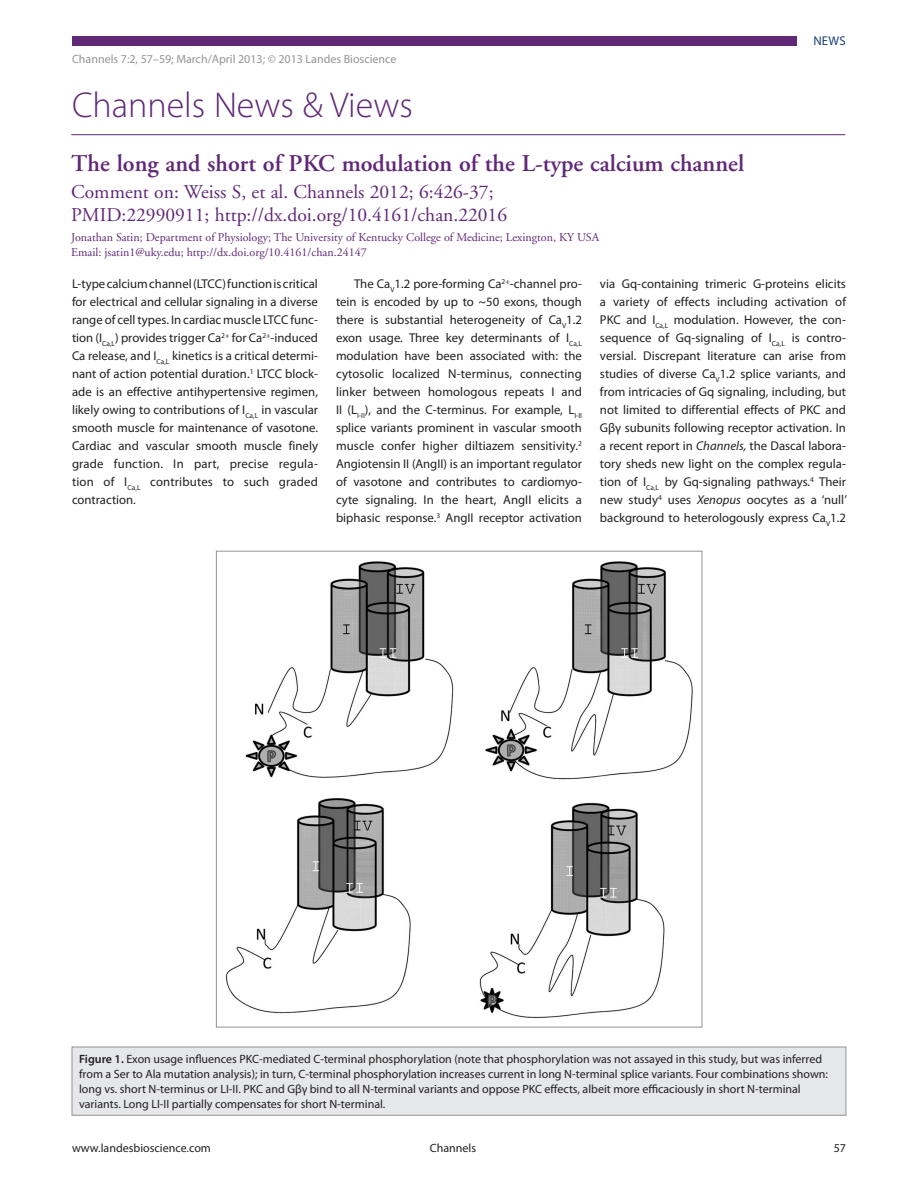
<style>
.page{position:relative;width:918px;height:1188px;background:#fff}
.page>*{position:absolute;margin:0;border:0;box-sizing:border-box;transform-origin:0 0}
.Featured_Title{font:300 36px "Myriad Pro";color:#602877}
.t1{font:600 24px "Adobe Garamond";color:#602877}
.Title_2{font:19.5px/22.5px "Adobe Garamond";color:#602877}
.Body_Text{font:12.75px/18px "Myriad Pro";color:#231f20;text-align:justify}
.Body_text_First_Line{font:12.75px/18px "Myriad Pro";letter-spacing:.015em;color:#231f20;text-align:justify}
.t2{font:12.75px "Myriad Pro";color:#193f7c}
.Fig-Legend{font:12px/15px "Myriad Pro";color:#231f20}
.Authors_Affil{font:12px "Adobe Garamond";color:#602877}
.t3{font:12px "Myriad Pro";color:#939598}
.s1{font-style:italic}
.s2{font-weight:600}
</style>
<div class="page">
<div style="left:72px;top:36px;width:724px;height:10px;background:#602877"></div>
<hr style="left:71px;top:134px;width:774px;height:1px;background:#602877">
<img style="left:225px;top:561px;width:468px;height:457px">
<div style="left:72px;top:1047px;width:774px;height:68px;background:#e6e7e9"></div>
<div style="left:72px;top:1047px;width:774px;height:69px;border:1px solid #939598"></div>
<p class="t3" style="left:72px;top:52px;width:326px">Channels 7:2, 57–59; March/April 2013; © 2013 Landes Bioscience</p>
<p class="t2" style="left:813px;top:33px;width:34px">NEWS</p>
<p class="Featured_Title" style="left:72px;top:83px;width:342px">Channels News &amp; Views</p>
<p class="t1" style="left:71px;top:150px;width:674px">The long and short of PKC modulation of the L-type calcium channel</p>
<p class="Title_2" style="left:71px;top:182px;width:437px">Comment on: Weiss S, et al. Channels 2012; 6:426-37;<br>PMID:22990911; http://dx.doi.org/10.4161/chan.22016</p>
<p class="Authors_Affil" style="left:71px;top:231px;width:530px">Jonathan Satin; Department of Physiology; The University of Kentucky College of Medicine; Lexington, KY USA</p>
<p class="Authors_Affil" style="left:71px;top:246px;width:297px">Email: jsatin1@uky.edu; http://dx.doi.org/10.4161/chan.24147</p>
<p class="Body_Text" style="left:336px;top:275px;width:248px;text-indent:18px">The Ca<sub>V</sub>1.2 pore-forming Ca<sup>2+</sup>-channel pro&shy;tein is encoded by up to ~50 exons, though there is substantial heterogeneity of Ca<sub>V</sub>1.2 exon usage. Three key determinants of I<sub>Ca,L </sub>modulation have been associated with: the cytosolic localized N-terminus, connecting linker between homologous repeats I and II (L<sub>I-II</sub>), and the C-terminus. For example, L<sub>I-II </sub>splice variants prominent in vascular smooth muscle confer higher diltiazem sensitivity.<sup>2<br></sup>Angiotensin II (AngII) is an important regulator of vasotone and contributes to cardiomyo&shy;cyte signaling. In the heart, AngII elicits a biphasic response.<sup>3</sup> AngII receptor activation</p>
<p class="Body_Text" style="left:600px;top:275px;width:249px">via Gq-containing trimeric G-proteins elicits a variety of effects including activation of PKC and I<sub>Ca,L</sub> modulation. However, the con&shy;sequence of Gq-signaling of I<sub>Ca,L</sub> is contro&shy;versial. Discrepant literature can arise from studies of diverse Ca<sub>V</sub>1.2 splice variants, and from intricacies of Gq signaling, including, but not limited to differential effects of PKC and Gβγ subunits following receptor activation. In a recent report in <span class="s1">Channels,</span> the Dascal labora&shy;tory sheds new light on the complex regula&shy;tion of I<sub>Ca,L</sub> by Gq-signaling pathways.<sup>4</sup> Their new study<sup>4</sup> uses <span class="s1">Xenopus</span> oocytes as a ‘null’ background to heterologously express Ca<sub>V</sub>1.2</p>
<p class="Body_text_First_Line" style="left:72px;top:275px;width:248px">L-type calcium channel (LTCC) function is critical for electrical and cellular signaling in a diverse range of cell types. In cardiac muscle LTCC func&shy;tion (I<sub>Ca,L</sub>) provides trigger Ca<sup>2+</sup> for Ca<sup>2+</sup>-induced Ca release, and I<sub>Ca,L</sub> kinetics is a critical determi&shy;nant of action potential duration.<sup>1</sup> LTCC block&shy;ade is an effective antihypertensive regimen, likely owing to contributions of I<sub>Ca,L</sub> in vascular smooth muscle for maintenance of vasotone.<br>Cardiac and vascular smooth muscle finely grade function. In part, precise regula&shy;tion of I<sub>Ca,L</sub> contributes to such graded contraction.</p>
<p class="Fig-Legend" style="left:79px;top:1051px;width:750px"><span class="s2">Figure 1.</span> Exon usage influences PKC-mediated C-terminal phosphorylation (note that phosphorylation was not assayed in this study, but was inferred from a Ser to Ala mutation analysis); in turn, C-terminal phosphorylation increases current in long N-terminal splice variants. Four combinations shown: long vs. short N-terminus or LI-II. PKC and Gβγ bind to all N-terminal variants and oppose PKC effects, albeit more efficaciously in short N-terminal variants. Long LI-II partially compensates for short N-terminal.</p>
<p class="Fig-Legend" style="left:72px;top:1141px;width:140px">www.landesbioscience.com</p>
<p class="Fig-Legend" style="left:430px;top:1141px;width:48px">Channels</p>
<p class="Fig-Legend" style="left:834px;top:1141px;width:14px">57</p>
</div>
